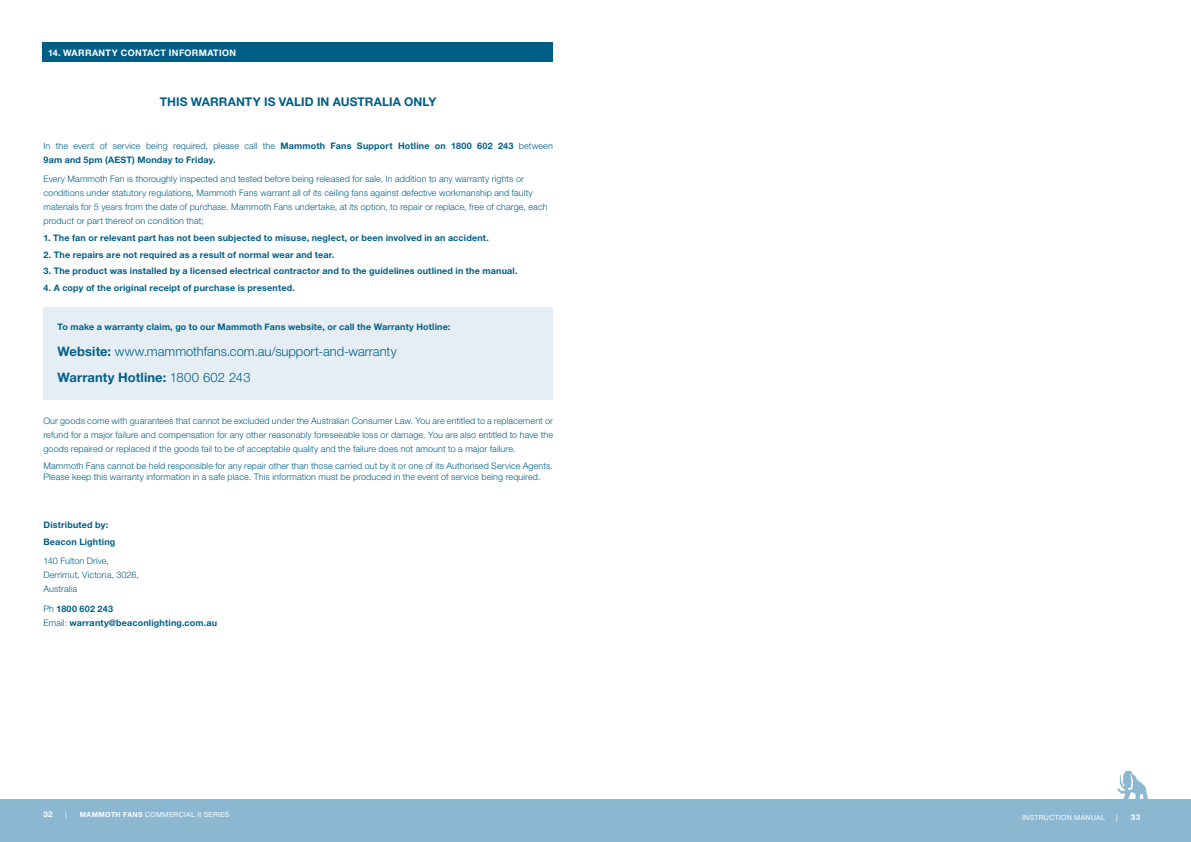
<style>
.page{position:relative;width:1191px;height:842px;background:#fff}
.page>*{position:absolute;margin:0;border:0;box-sizing:border-box;transform-origin:0 0}
.BODY{font:300 13px "Helvetica Neue LT Std";color:#015f87}
.BODY-2{font:700 13px "Helvetica Neue LT Std";letter-spacing:.005em;color:#015f87}
.BODY-3{font:700 12px "Helvetica Neue LT Std";letter-spacing:.005em;color:#015f87}
.BODY-4{font:300 9px/14px "Helvetica Neue LT Std";letter-spacing:.01em;color:#015f87}
.BODY-5{font:700 9px/14px "Helvetica Neue LT Std";letter-spacing:.02em;color:#015f87}
.HEADING{font:700 9px "Helvetica Neue LT Std";letter-spacing:.04em;color:#fff}
.t1{font:700 8px "Helvetica Neue LT Std";color:#fff}
.t2{font:7px "Helvetica Neue LT Std";letter-spacing:.045em;color:#fff}
.s1{font-weight:300}
.s2{font-weight:700}
</style>
<div class="page">
<div style="left:595px;top:799px;width:596px;height:43px;background:#8bb8d0"></div>
<div style="left:0;top:799px;width:595px;height:43px;background:#8bb8d0"></div>
<svg style="left:1117px;top:770px;width:31px;height:29px"></svg>
<div style="left:43px;top:307px;width:510px;height:93px;background:#e5eef4"></div>
<div style="left:43px;top:43px;width:510px;height:19px;background:#015f87"></div>
<p class="HEADING" style="left:48px;top:47px;width:189px">14. WARRANTY CONTACT INFORMATION</p>
<p class="BODY-3" style="left:160px;top:95px;width:278px">THIS WARRANTY IS VALID IN AUSTRALIA ONLY</p>
<p class="BODY-5" style="left:43px;top:138px;width:511px"><span class="s1">In the event of service being required, please call the</span> Mammoth Fans Support Hotline on 1800 602 243 <span class="s1">between<br></span>9am and 5pm (AEST) Monday to Friday.</p>
<p class="BODY-4" style="left:43px;top:172px;width:505px">Every Mammoth Fan is thoroughly inspected and tested before being released for sale. In addition to any warranty rights or conditions under statutory regulations, Mammoth Fans warrant all of its ceiling fans against defective workmanship and faulty materials for 5 years from the date of purchase. Mammoth Fans undertake, at its option, to repair or replace, free of charge, each product or part thereof on condition that;</p>
<p class="BODY-5" style="left:43px;top:231px;width:447px">1. The fan or relevant part has not been subjected to misuse, neglect, or been involved in an accident.</p>
<p class="BODY-5" style="left:43px;top:247px;width:292px">2. The repairs are not required as a result of normal wear and tear.</p>
<p class="BODY-5" style="left:43px;top:264px;width:475px">3. The product was installed by a licensed electrical contractor and to the guidelines outlined in the manual.</p>
<p class="BODY-5" style="left:43px;top:281px;width:253px">4. A copy of the original receipt of purchase is presented.</p>
<p class="BODY-5" style="left:58px;top:320px;width:394px">To make a warranty claim, go to our Mammoth Fans website, or call the Warranty Hotline:</p>
<p class="BODY" style="left:58px;top:344px;width:340px"><span class="s2">Website:</span> www.mammothfans.com.au/support-and-warranty</p>
<p class="BODY-2" style="left:58px;top:369px;width:194px">Warranty Hotline: <span class="s1">1800 602 243</span></p>
<p class="BODY-4" style="left:43px;top:414px;width:511px;text-align:justify">Our goods come with guarantees that cannot be excluded under the Australian Consumer Law. You are entitled to a replacement or refund for a major failure and compensation for any other reasonably foreseeable loss or damage. You are also entitled to have the goods repaired or replaced if the goods fail to be of acceptable quality and the failure does not amount to a major failure.</p>
<p class="BODY-4" style="left:43px;top:460px;width:511px;line-height:11px">Mammoth Fans cannot be held responsible for any repair other than those carried out by it or one of its Authorised Service Agents.<br>Please keep this warranty information in a safe place. This information must be produced in the event of service being required.</p>
<p class="BODY-5" style="left:43px;top:517px;width:66px">Distributed by:</p>
<p class="BODY-5" style="left:43px;top:534px;width:73px">Beacon Lighting</p>
<p class="BODY-4" style="left:43px;top:554px;width:97px">140 Fulton Drive,<br>Derrimut, Victoria, 3026,<br>Australia</p>
<p class="BODY-5" style="left:43px;top:601px;width:71px"><span class="s1">Ph</span> 1800 602 243</p>
<p class="BODY-5" style="left:43px;top:615px;width:175px"><span class="s1">Email:</span> warranty@beaconlighting.com.au</p>
<p class="t1" style="left:43px;top:809px;width:11px">32</p>
<p class="t2" style="left:65px;top:811px;width:3px">|</p>
<p class="t2" style="left:80px;top:811px;width:151px"><span class="s2">MAMMOTH FANS</span> COMMERCIAL II SERIES</p>
<p class="t2" style="left:1022px;top:813px;width:84px">INSTRUCTION MANUAL</p>
<p class="t2" style="left:1116px;top:813px;width:3px">|</p>
<p class="t1" style="left:1130px;top:812px;width:11px">33</p>
</div>
